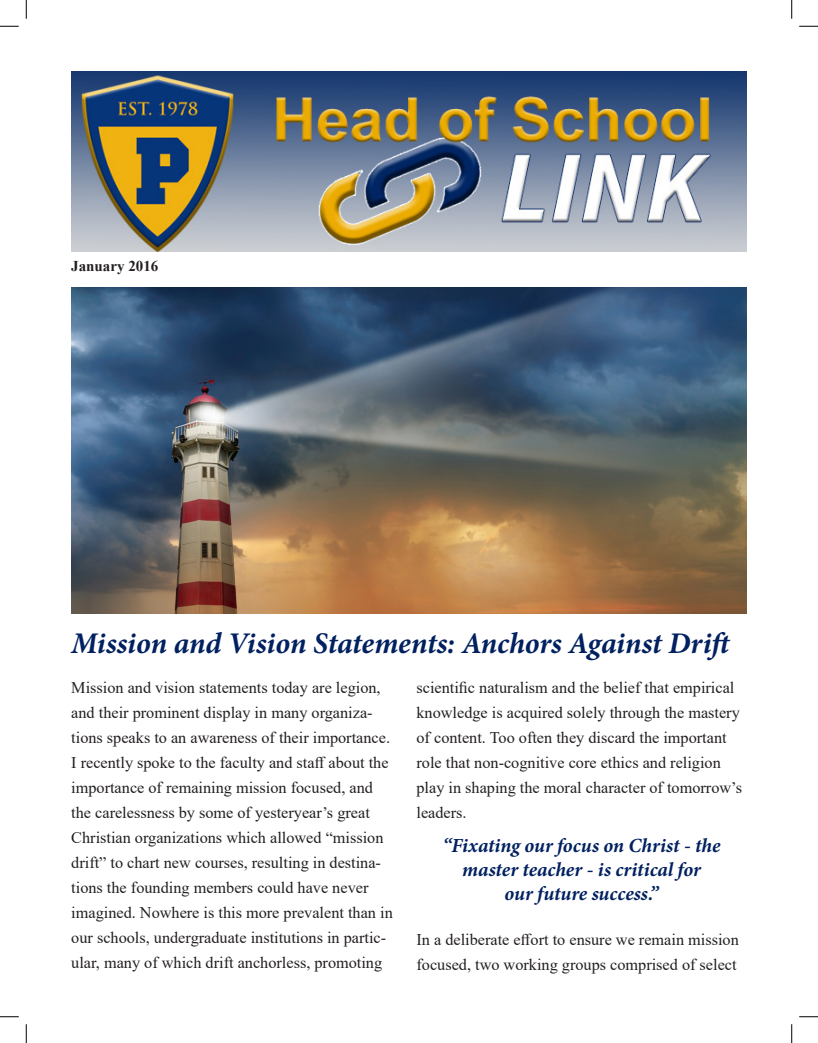
<style>
.page{position:relative;width:818px;height:1043px;background:#fff}
.page>*{position:absolute;margin:0;border:0;box-sizing:border-box;transform-origin:0 0}
.t1{font:italic 700 30px "Minion Pro";letter-spacing:-.005em;color:#00205f}
.t2{font:italic 700 20px/24px "Minion Pro";letter-spacing:-.005em;color:#00205f;text-align:center}
.t3{font:16.25px/25px "Times New Roman";color:#231f20}
.t4{font:700 15px "Times New Roman";color:#231f20}
</style>
<div class="page">
<img style="left:71px;top:71px;width:675px;height:180px">
<img style="left:71px;top:287px;width:675px;height:326px">
<svg style="left:0;top:25px;width:19px;height:2px"></svg>
<svg style="left:799px;top:25px;width:19px;height:2px"></svg>
<svg style="left:0;top:1016px;width:19px;height:1px"></svg>
<svg style="left:799px;top:1016px;width:19px;height:1px"></svg>
<svg style="left:25px;top:0;width:2px;height:19px"></svg>
<svg style="left:25px;top:1024px;width:2px;height:18px"></svg>
<svg style="left:791px;top:0;width:1px;height:19px"></svg>
<svg style="left:791px;top:1024px;width:1px;height:18px"></svg>
<p class="t4" style="left:71px;top:255px;width:89px">January 2016</p>
<p class="t1" style="left:71px;top:621px;width:665px">Mission and Vision Statements: Anchors Against Drift</p>
<p class="t3" style="left:416px;top:674px;width:327px">scientific naturalism and the belief that empirical knowledge is acquired solely through the mastery of content. Too often they discard the important role that non-cognitive core ethics and religion play in shaping the moral character of tomorrow’s leaders.</p>
<p class="t3" style="left:71px;top:674px;width:323px">Mission and vision statements today are legion, and their prominent display in many organiza&shy;tions speaks to an awareness of their importance.<br>I recently spoke to the faculty and staff about the importance of remaining mission focused, and the carelessness by some of yesteryear’s great Christian organizations which allowed “mission drift” to chart new courses, resulting in destina&shy;tions the founding members could have never imagined. Nowhere is this more prevalent than in our schools, undergraduate institutions in partic&shy;ular, many of which drift anchorless, promoting</p>
<p class="t2" style="left:442px;top:833px;width:279px">“Fixating our focus on Christ - the master teacher - is critical for<br>our future success.”</p>
<p class="t3" style="left:416px;top:926px;width:324px">In a deliberate effort to ensure we remain mission focused, two working groups comprised of select</p>
</div>
